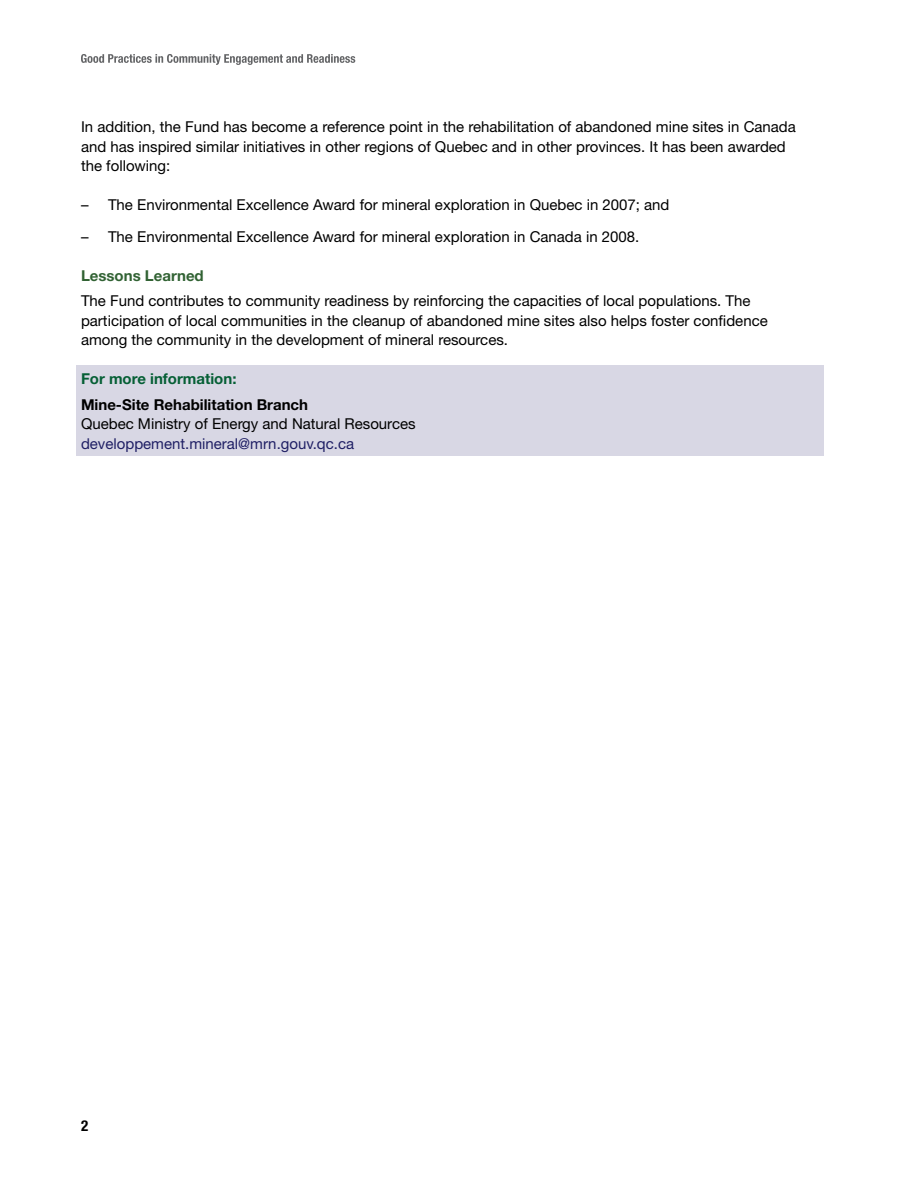
<style>
.page{position:relative;width:918px;height:1188px;background:#fff}
.page>*{position:absolute;margin:0;border:0;box-sizing:border-box;transform-origin:0 0}
.t1{font:15px/19.5px "Helvetica Neue LT Std";color:#000}
.t2{font:700 15px/25.5px "Helvetica Neue LT Std";color:#000}
.t3{font:700 15px "Helvetica Neue LT Std";color:#316233}
.t4{font:700 condensed 15px "Helvetica Neue LT Std";color:#000}
.s1{color:#055f35}
.s2{color:#1f1f65}
</style>
<div class="page">
<svg style="left:81px;top:54px;width:274px;height:11px"></svg>
<div style="left:76px;top:366px;width:748px;height:90px;background:#d8d7e4"></div>
<p class="t1" style="left:81px;top:117px;width:716px">In addition, the Fund has become a reference point in the rehabilitation of abandoned mine sites in Canada and has inspired similar initiatives in other regions of Quebec and in other provinces. It has been awarded the following:</p>
<p class="t1" style="left:81px;top:195px;width:590px">– The Environmental Excellence Award for mineral exploration in Quebec in 2007; and</p>
<p class="t1" style="left:81px;top:226px;width:560px">– The Environmental Excellence Award for mineral exploration in Canada in 2008.</p>
<h2 class="t3" style="left:81px;top:266px;width:124px">Lessons Learned</h2>
<p class="t1" style="left:81px;top:291px;width:688px">The Fund contributes to community readiness by reinforcing the capacities of local populations. The participation of local communities in the cleanup of abandoned mine sites also helps foster confidence among the community in the development of mineral resources.</p>
<p class="t2" style="left:81px;top:366px;width:229px"><span class="s1">For more information:<br></span>Mine-Site Rehabilitation Branch</p>
<p class="t1" style="left:81px;top:414px;width:336px">Quebec Ministry of Energy and Natural Resources <span class="s2">developpement.mineral@mrn.gouv.qc.ca</span></p>
<p class="t4" style="left:81px;top:1117px;width:9px">2</p>
</div>
